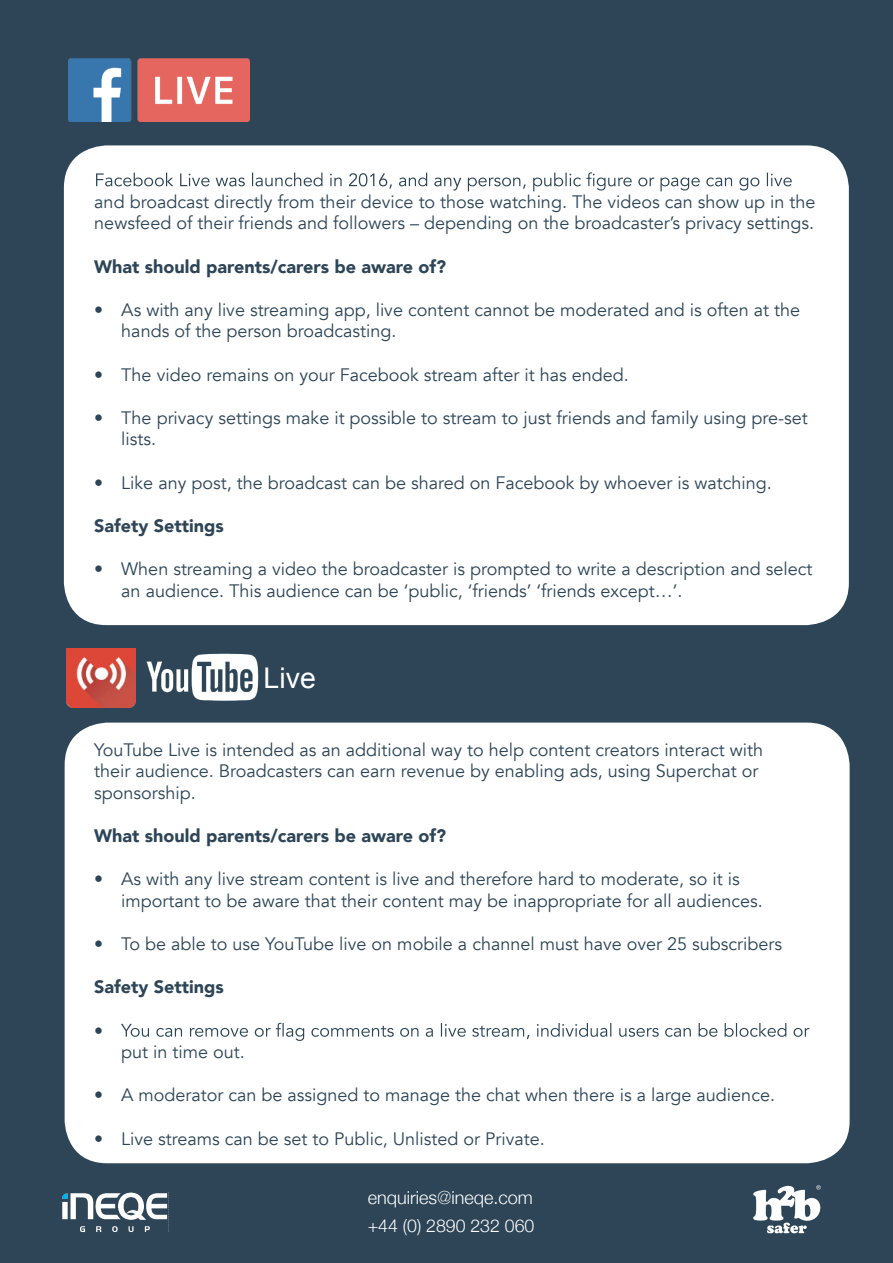
<style>
.page{position:relative;width:893px;height:1263px;background:#2d4557}
.page>*{position:absolute;margin:0;border:0;box-sizing:border-box;transform-origin:0 0}
.t1{font:28.5px "Arial";color:#fff}
.t2{font:18px/21.6px "Avenir";color:#2d4557}
.t3{font:900 18px "Avenir";color:#2d4557}
.t4{font:18px "font 000000001 fd 6 a 101";color:#fff}
.t5{font:17.7px "font 000000001 fd 6 a 101";color:#fff}
</style>
<div class="page">
<div style="left:64px;top:145px;width:785px;height:480px;background:#fff;border-radius:43px"></div>
<svg style="left:96px;top:172px;width:696px;height:19px"></svg>
<div style="left:65px;top:723px;width:785px;height:440px;background:#fff;border-radius:43px"></div>
<svg style="left:121px;top:1023px;width:688px;height:18px"></svg>
<img style="left:67px;top:648px;width:68px;height:59px">
<img style="left:68px;top:58px;width:181px;height:64px">
<img style="left:146px;top:653px;width:113px;height:48px">
<img style="left:753px;top:1185px;width:68px;height:49px">
<img style="left:62px;top:1192px;width:107px;height:40px">
<p class="t2" style="left:94px;top:191px;width:723px">and broadcast directly from their device to those watching. The videos can show up in the newsfeed of their friends and followers – depending on the broadcaster’s privacy settings.</p>
<p class="t3" style="left:94px;top:255px;width:353px">What should parents/carers be aware of?</p>
<p class="t2" style="left:121px;top:299px;width:680px;text-indent:-27px">• As with any live streaming app, live content cannot be moderated and is often at the hands of the person broadcasting.</p>
<p class="t2" style="left:94px;top:364px;width:536px">• The video remains on your Facebook stream after it has ended.</p>
<p class="t2" style="left:121px;top:407px;width:688px;text-indent:-27px">• The privacy settings make it possible to stream to just friends and family using pre-set lists.</p>
<p class="t2" style="left:94px;top:472px;width:679px">• Like any post, the broadcast can be shared on Facebook by whoever is watching.</p>
<p class="t3" style="left:94px;top:514px;width:131px">Safety Settings</p>
<p class="t2" style="left:121px;top:558px;width:693px;text-indent:-27px">• When streaming a video the broadcaster is prompted to write a description and select an audience. This audience can be ‘public, ‘friends’ ‘friends except…’.</p>
<h1 class="t1" style="left:264px;top:662px;width:54px">Live</h1>
<p class="t2" style="left:94px;top:739px;width:670px">YouTube Live is intended as an additional way to help content creators interact with their audience. Broadcasters can earn revenue by enabling ads, using Superchat or sponsorship.</p>
<p class="t3" style="left:94px;top:824px;width:353px">What should parents/carers be aware of?</p>
<p class="t2" style="left:121px;top:869px;width:643px;text-indent:-27px">• As with any live stream content is live and therefore hard to moderate, so it is important to be aware that their content may be inappropriate for all audiences.</p>
<p class="t2" style="left:94px;top:934px;width:689px">• To be able to use YouTube live on mobile a channel must have over 25 subscribers</p>
<p class="t3" style="left:94px;top:975px;width:131px">Safety Settings</p>
<p class="t2" style="left:94px;top:1020px;width:10px">•</p>
<p class="t2" style="left:121px;top:1042px;width:125px">put in time out.</p>
<p class="t2" style="left:94px;top:1085px;width:682px">• A moderator can be assigned to manage the chat when there is a large audience.</p>
<p class="t2" style="left:94px;top:1128px;width:452px">• Live streams can be set to Public, Unlisted or Private.</p>
<p class="t4" style="left:368px;top:1186px;width:167px">enquiries@ineqe.com</p>
<p class="t5" style="left:368px;top:1215px;width:168px">+44 (0) 2890 232 060</p>
</div>
